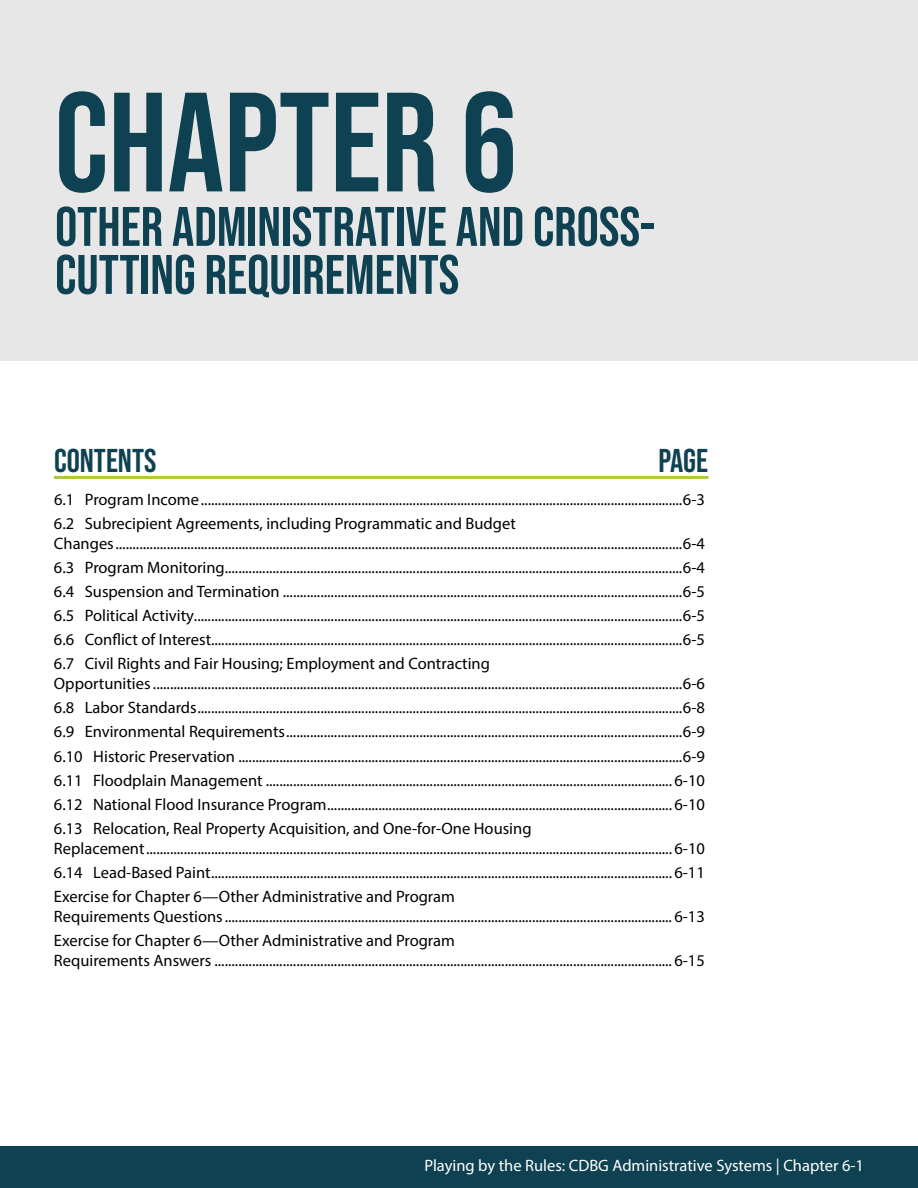
<style>
.page{position:relative;width:918px;height:1188px;background:#fff}
.page>*{position:absolute;margin:0;border:0;box-sizing:border-box;transform-origin:0 0}
.t1{font:141px "Bebas Neue";color:#0e4151}
.t2{font:55.5px/48px "Bebas Neue";color:#0e4151}
.t3{font:33px "Bebas Neue";color:#0e4151}
.t4{font:16.5px/24.2px "Myriad Pro";color:#000;text-align:justify}
.t5{font:16.5px "Myriad Pro";color:#fff}
</style>
<div class="page">
<div style="left:0;top:1146px;width:918px;height:42px;background:#0e4151"></div>
<div style="left:0;top:0;width:918px;height:361px;background:#e7e7e7"></div>
<hr style="left:54px;top:476px;width:654px;height:3px;background:#b0c836">
<h1 class="t1" style="left:54px;top:63px;width:464px">CHAPTER 6</h1>
<h2 class="t2" style="left:55px;top:202px;width:601px">OTHER ADMINISTRATIVE AND CROSS-<br>CUTTING REQUIREMENTS</h2>
<h3 class="t3" style="left:54px;top:442px;width:104px">CONTENTS</h3>
<p class="t4" style="left:54px;top:487px;width:653px">6.1 Program Income .............................................................................................................................................6-3<br>6.2 Subrecipient Agreements, including Programmatic and Budget</p>
<p class="t4" style="left:54px;top:531px;width:653px">Changes......................................................................................................................................................................6-4<br>6.3 Program Monitoring......................................................................................................................................6-4<br>6.4 Suspension and Termination .....................................................................................................................6-5<br>6.5 Political Activity...............................................................................................................................................6-5<br>6.6 Confict of Interest..........................................................................................................................................6-5<br>6.7 Civil Rights and Fair Housing; Employment and Contracting</p>
<p class="t4" style="left:54px;top:671px;width:653px">Opportunities ...........................................................................................................................................................6-6<br>6.8 Labor Standards..............................................................................................................................................6-8<br>6.9 Environmental Requirements....................................................................................................................6-9<br>6.10 Historic Preservation ..................................................................................................................................6-9<br>6.11 Floodplain Management ....................................................................................................................... 6-10<br>6.12 National Flood Insurance Program..................................................................................................... 6-10<br>6.13 Relocation, Real Property Acquisition, and One-for-One Housing</p>
<p class="t4" style="left:54px;top:836px;width:653px">Replacement.......................................................................................................................................................... 6-10<br>6.14 Lead-Based Paint....................................................................................................................................... 6-11<br>Exercise for Chapter 6—Other Administrative and Program</p>
<p class="t4" style="left:54px;top:904px;width:653px">Requirements Questions ................................................................................................................................... 6-13<br>Exercise for Chapter 6—Other Administrative and Program</p>
<p class="t4" style="left:54px;top:948px;width:653px">Requirements Answers ...................................................................................................................................... 6-15</p>
<h3 class="t3" style="left:658px;top:442px;width:51px">PAGE</h3>
<p class="t5" style="left:424px;top:1155px;width:441px">Playing by the Rules: CDBG Administrative Systems | Chapter 6-1</p>
</div>
